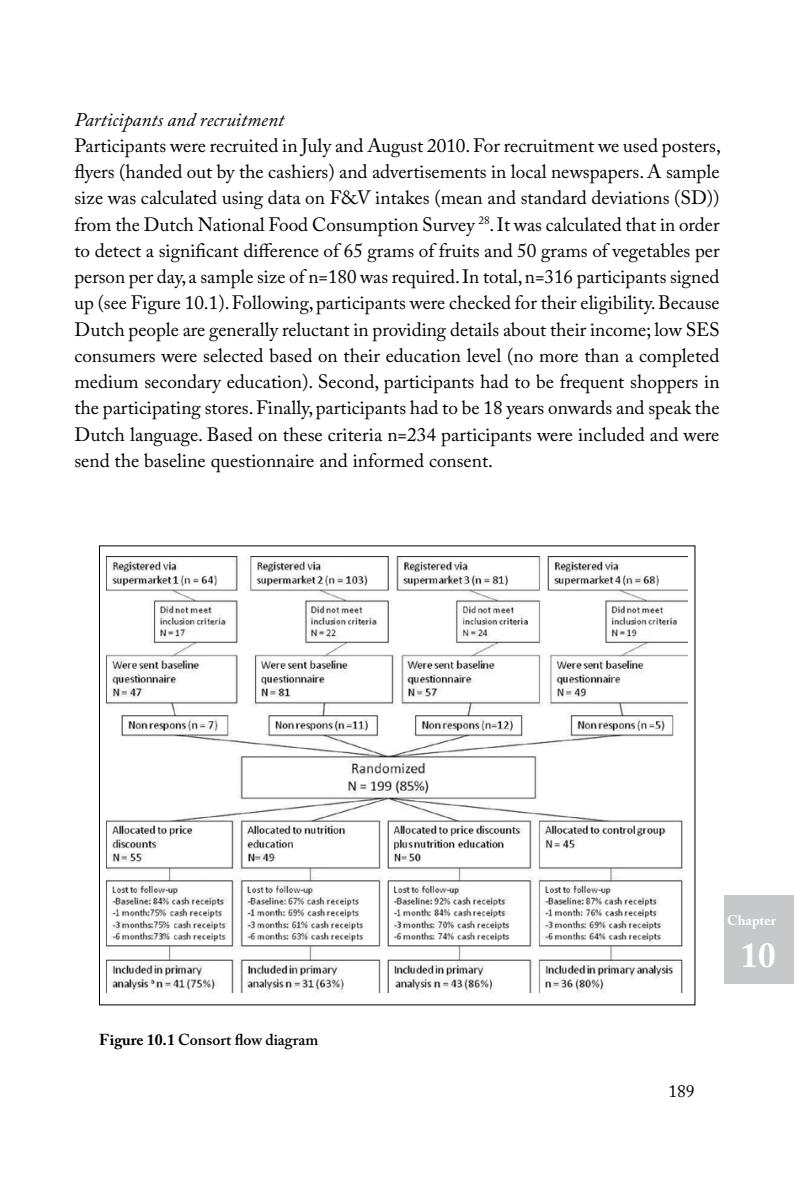
<style>
.page{position:relative;width:794px;height:1191px;background:#fff}
.page>*{position:absolute;margin:0;border:0;box-sizing:border-box;transform-origin:0 0}
.t1{font:700 35px "Adobe Caslon Pro";color:#fff}
.t2{font:19.25px/26.2px "Adobe Caslon Pro";color:#000;text-align:justify}
.t3{font:italic 19.25px "Adobe Caslon Pro";color:#000}
.t4{font:17.5px "Adobe Caslon Pro";color:#000}
.t5{font:600 15.75px "Adobe Caslon Pro";color:#000}
.t6{font:700 14px "Adobe Caslon Pro";color:#fff}
.s1{font-weight:700}
</style>
<div class="page">
<div style="left:724px;top:895px;width:70px;height:88px;background:#c7c8ca"></div>
<img style="left:107px;top:556px;width:580px;height:436px">
<p class="t3" style="left:74px;top:108px;width:211px">Participants and recruitment</p>
<p class="t2" style="left:74px;top:132px;width:648px">Participants were recruited in July and August 2010. For recruitment we used posters, flyers (handed out by the cashiers) and advertisements in local newspapers. A sample size was calculated using data on F&amp;V intakes (mean and standard deviations (SD)) from the Dutch National Food Consumption Survey <sup>28</sup>. It was calculated that in order to detect a significant difference of 65 grams of fruits and 50 grams of vegetables per person per day, a sample size of n=180 was required. In total, n=316 participants signed up (see Figure 10.1). Following, participants were checked for their eligibility. Because Dutch people are generally reluctant in providing details about their income; low SES consumers were selected based on their education level (no more than a completed medium secondary education). Second, participants had to be frequent shoppers in the participating stores. Finally, participants had to be 18 years onwards and speak the Dutch language. Based on these criteria n=234 participants were included and were send the baseline questionnaire and informed consent.</p>
<p class="t5" style="left:99px;top:1030px;width:220px"><span class="s1">Figure 10.1</span> Consort flow diagram</p>
<p class="t6" style="left:727px;top:911px;width:50px">Chapter</p>
<h1 class="t1" style="left:740px;top:934px;width:36px">10</h1>
<p class="t4" style="left:668px;top:1080px;width:28px">189</p>
</div>
